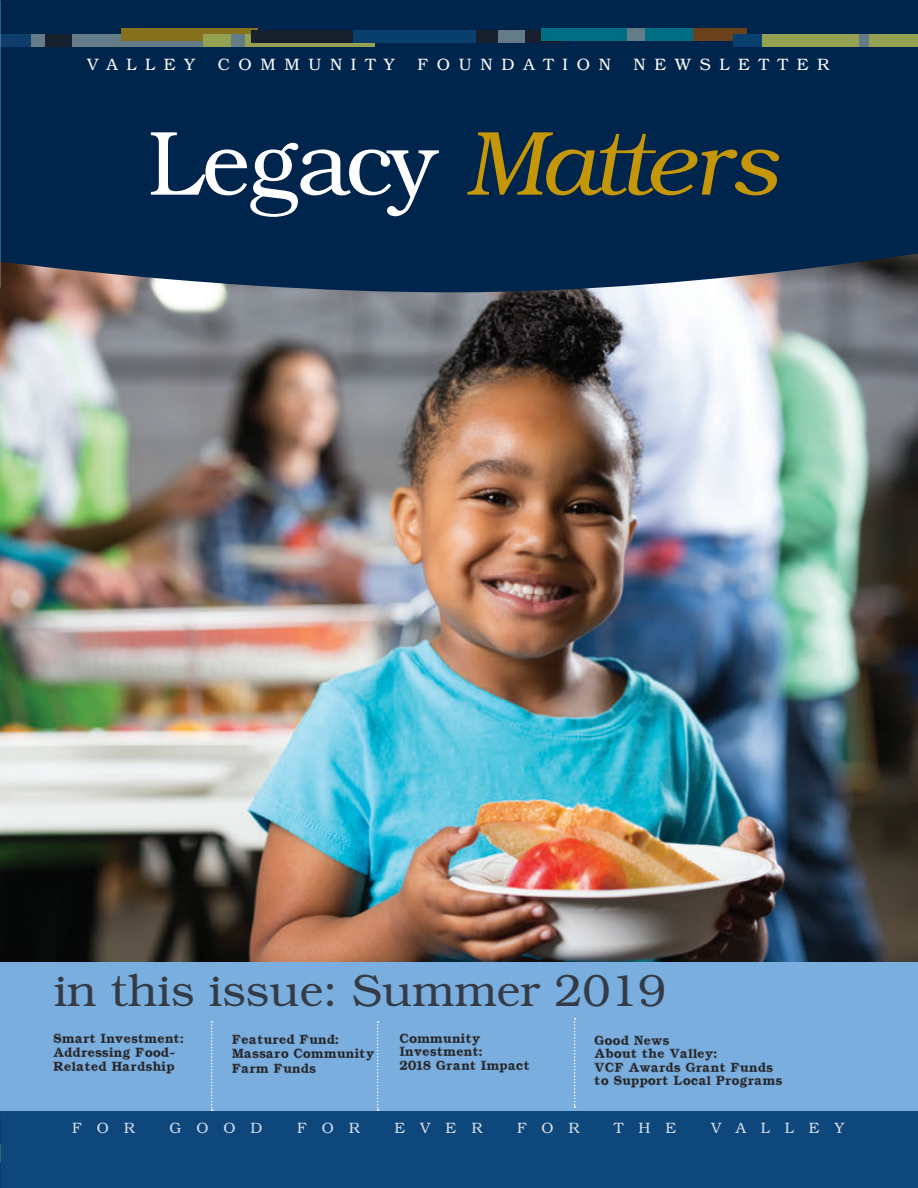
<style>
.page{position:relative;width:918px;height:1188px;background:#fff}
.page>*{position:absolute;margin:0;border:0;box-sizing:border-box;transform-origin:0 0}
.t1{font:italic 300 91.5px "Bookman";letter-spacing:-.05em;color:#c49608}
.t2{font:300 45px "Bookman";color:#231f20}
.t3{font:300 16.5px "Bookman";letter-spacing:.53em;color:#fff}
.t4{font:300 15px "Bookman";letter-spacing:1em;color:#fff}
.t5{font:12px/13.5px "Bookman Contour";letter-spacing:-.025em;color:#231f20}
.s1{font-style:normal;color:#fff}
</style>
<div class="page">
<img style="left:0;top:292px;width:918px;height:670px">
<div style="left:0;top:972px;width:918px;height:216px;background:#0e477c"></div>
<div style="left:0;top:962px;width:918px;height:149px;background:#7aaede"></div>
<svg style="left:211px;top:1021px;width:2px;height:90px"></svg>
<svg style="left:377px;top:1021px;width:2px;height:90px"></svg>
<svg style="left:574px;top:1018px;width:2px;height:90px"></svg>
<div style="left:0;top:0;width:918px;height:292px;background:#00254c"></div>
<div style="left:0;top:34px;width:63px;height:13px;background:#0d3e6c"></div>
<svg style="left:31px;top:34px;width:172px;height:13px"></svg>
<div style="left:45px;top:34px;width:26px;height:13px;background:#18202d"></div>
<div style="left:121px;top:28px;width:137px;height:12px;background:#86721d"></div>
<div style="left:203px;top:34px;width:172px;height:13px;background:#94a152"></div>
<div style="left:231px;top:34px;width:14px;height:13px;background:#637c88"></div>
<div style="left:251px;top:31px;width:104px;height:12px;background:#18202d"></div>
<div style="left:353px;top:31px;width:142px;height:12px;background:#093f6d"></div>
<svg style="left:476px;top:31px;width:87px;height:12px"></svg>
<div style="left:499px;top:31px;width:26px;height:12px;background:#637c88"></div>
<div style="left:541px;top:28px;width:188px;height:12px;background:#006f84"></div>
<div style="left:628px;top:28px;width:17px;height:12px;background:#637c88"></div>
<div style="left:694px;top:28px;width:53px;height:12px;background:#69421b"></div>
<div style="left:733px;top:34px;width:37px;height:13px;background:#093f6d"></div>
<div style="left:762px;top:34px;width:156px;height:13px;background:#94a152"></div>
<div style="left:859px;top:34px;width:10px;height:13px;background:#637c88"></div>
<svg style="left:0;top:306px;width:1px;height:153px"></svg>
<p class="t3" style="left:87px;top:55px;width:109px">VALLEY</p>
<p class="t3" style="left:218px;top:55px;width:179px">COMMUNITY</p>
<p class="t3" style="left:418px;top:55px;width:195px">FOUNDATION</p>
<p class="t3" style="left:634px;top:55px;width:197px">NEWSLETTER</p>
<p class="t1" style="left:148px;top:113px;width:632px"><span class="s1">Legacy</span> Matters</p>
<h2 class="t2" style="left:53px;top:964px;width:614px">in this issue: Summer 2019</h2>
<p class="t5" style="left:594px;top:1032px;width:190px">Good News<br>About the Valley:<br>VCF Awards Grant Funds to Support Local Programs</p>
<p class="t5" style="left:53px;top:1030px;width:132px;line-height:14.4px">Smart Investment:<br>Addressing Food-<br>Related Hardship</p>
<p class="t5" style="left:232px;top:1031px;width:144px;line-height:14.4px">Featured Fund:<br>Massaro Community<br>Farm Funds</p>
<p class="t5" style="left:399px;top:1030px;width:132px">Community<br>Investment:<br>2018 Grant Impact</p>
<p class="t4" style="left:72px;top:1119px;width:64px">FOR</p>
<p class="t4" style="left:169px;top:1119px;width:95px">GOOD</p>
<p class="t4" style="left:297px;top:1119px;width:64px">FOR</p>
<p class="t4" style="left:394px;top:1119px;width:89px">EVER</p>
<p class="t4" style="left:517px;top:1119px;width:64px">FOR</p>
<p class="t4" style="left:614px;top:1119px;width:64px">THE</p>
<p class="t4" style="left:711px;top:1119px;width:135px">VALLEY</p>
</div>
